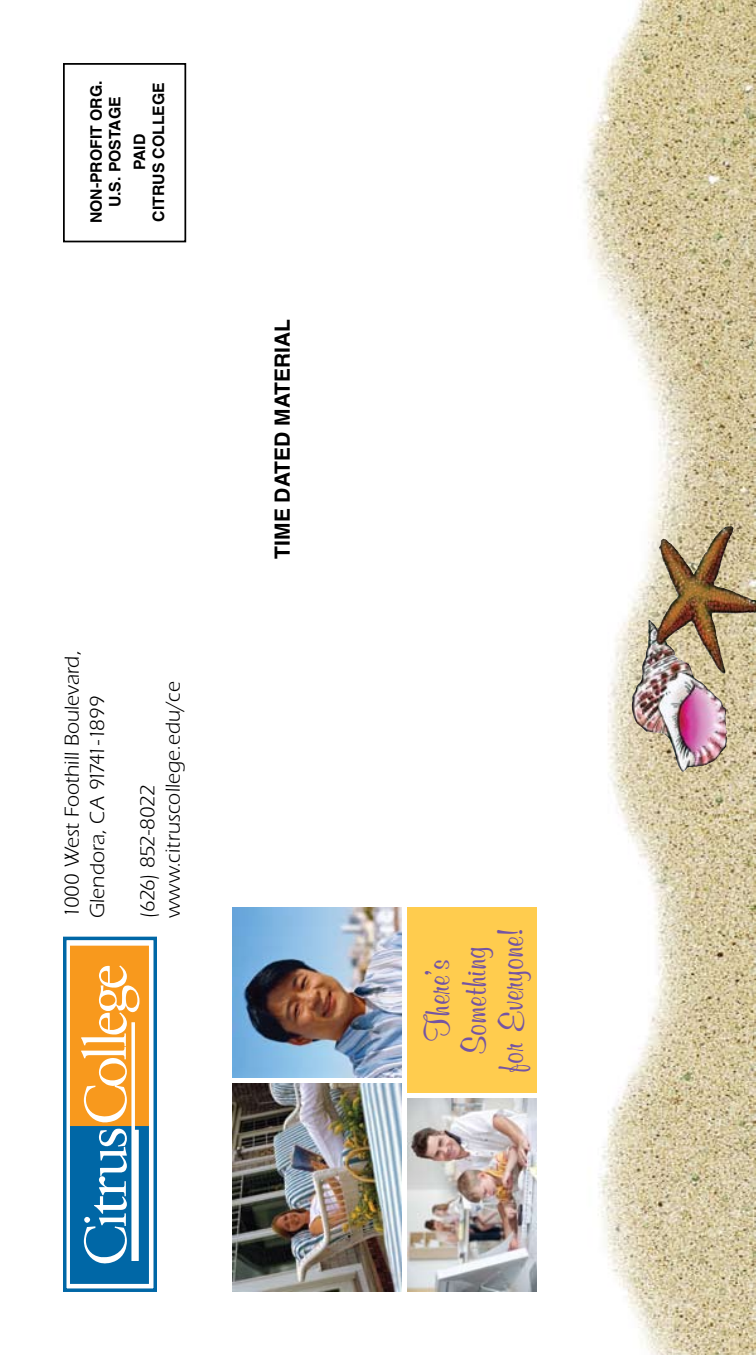
<style>
.page{position:relative;width:756px;height:1355px;background:#fff}
.page>*{position:absolute;margin:0;border:0;box-sizing:border-box;transform-origin:0 0}
.t1{font:36.75px/36.8px "Mural Script DTC";color:#7454a3;text-align:center}
.t2{font:21px/25.2px "Eras Book DTC";color:#000}
.t3{font:700 21px "Helvetica";color:#000}
.t4{font:700 15.75px/18.9px "Helvetica";color:#000;text-align:center}
</style>
<div class="page">
<img style="left:408px;top:1099px;width:128px;height:193px">
<img style="left:233px;top:907px;width:169px;height:170px">
<img style="left:233px;top:1083px;width:169px;height:209px">
<div style="left:63px;top:936px;width:94px;height:356px;border:4px solid #0067a6"></div>
<div style="left:70px;top:1124px;width:79px;height:159px;background:#0067a6"></div>
<div style="left:70px;top:945px;width:79px;height:181px;background:#f8991d"></div>
<svg style="left:81px;top:965px;width:59px;height:157px"></svg>
<svg style="left:84px;top:1128px;width:43px;height:135px"></svg>
<svg style="left:131px;top:1022px;width:4px;height:239px"></svg>
<svg style="left:133px;top:1129px;width:6px;height:132px"></svg>
<div style="left:63px;top:63px;width:123px;height:179px;border:2px solid #000"></div>
<img style="left:582px;top:0;width:174px;height:1354px">
<div style="left:407px;top:907px;width:130px;height:186px;background:#ffcc4e"></div>
<img style="left:659px;top:526px;width:72px;height:49px">
<p class="t4" style="left:87px;top:223px;width:144px;rotate:-90deg">NON-PROFIT ORG.<br>U.S. POSTAGE</p>
<p class="t4" style="left:130px;top:221px;width:141px;rotate:-90deg">PAID<br>CITRUS COLLEGE</p>
<p class="t2" style="left:59px;top:917px;width:268px;rotate:-90deg">1000 West Foothill Boulevard,<br>Glendora, CA 91741-1899</p>
<p class="t2" style="left:135px;top:917px;width:238px;rotate:-90deg">(626) 852-8022 www.citruscollege.edu/ce</p>
<p class="t3" style="left:269px;top:558px;width:241px;rotate:-90deg">TIME DATED MATERIAL</p>
<h1 class="t1" style="left:419px;top:1072px;width:146px;rotate:-90deg">There’s<br>Something for Everyone!</h1>
</div>
